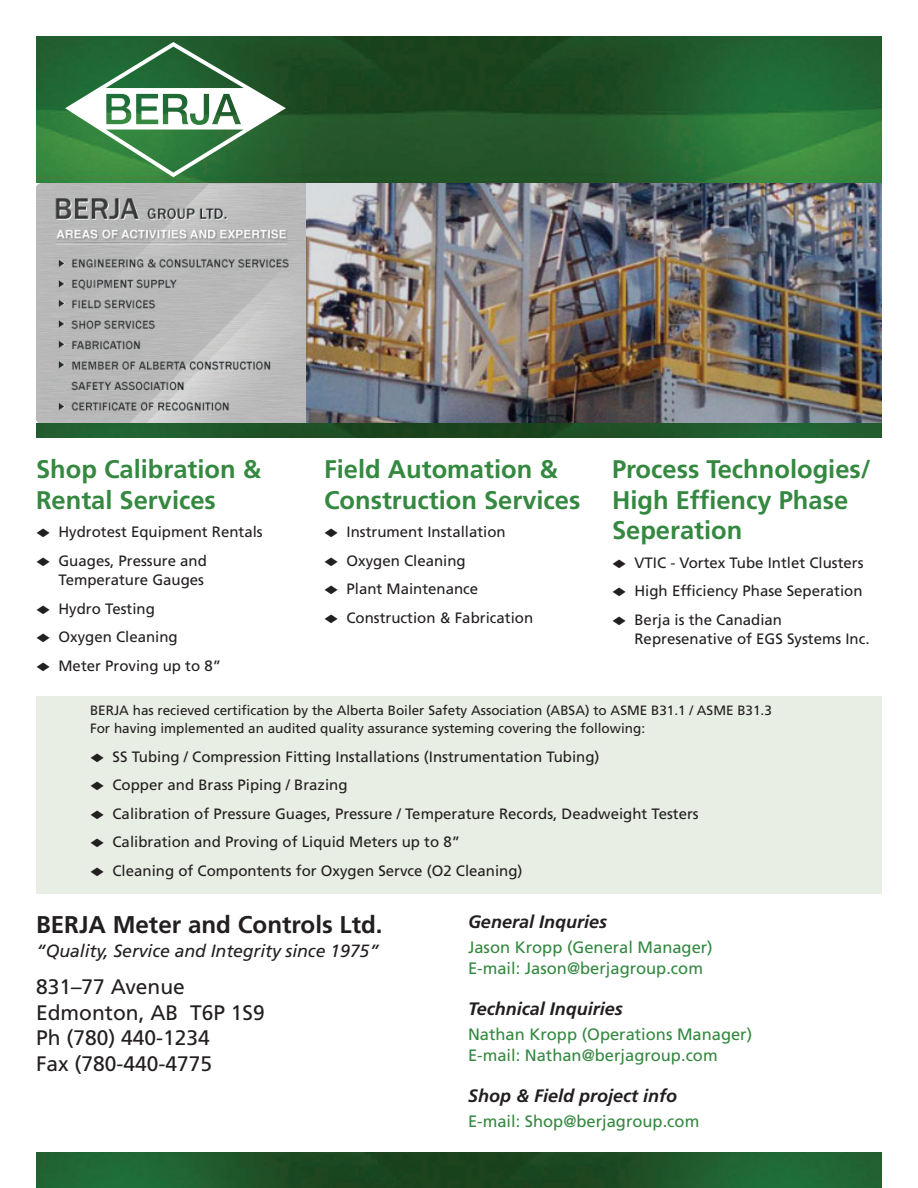
<style>
.page{position:relative;width:918px;height:1188px;background:#fff}
.page>*{position:absolute;margin:0;border:0;box-sizing:border-box;transform-origin:0 0}
.t1{font:700 25.5px/30.6px "Frutiger LT Std";color:#348840}
.t2{font:700 24.15px "Frutiger LT Std";color:#231f20}
.t3{font:21px/25.5px "Frutiger LT Std";color:#231f20}
.t4{font:italic 700 18px "Frutiger LT Std";color:#231f20}
.t5{font:italic 17.7px "Frutiger LT Std";letter-spacing:-.005em;color:#231f20}
.t6{font:16.5px/21px "Frutiger LT Std";color:#348840}
.t7{font:15px/19.5px "Frutiger LT Std";color:#231f20;text-align:right}
.t8{font:13.5px/18px "Frutiger LT Std";color:#231f20}
</style>
<div class="page">
<img style="left:36px;top:36px;width:846px;height:148px">
<svg style="left:65px;top:42px;width:221px;height:135px"></svg>
<img style="left:36px;top:1152px;width:846px;height:36px">
<img style="left:36px;top:184px;width:270px;height:239px">
<img style="left:306px;top:184px;width:576px;height:239px">
<img style="left:36px;top:423px;width:846px;height:14px">
<div style="left:36px;top:696px;width:846px;height:197px;background:#e8eee3"></div>
<h1 class="t1" style="left:36px;top:454px;width:227px">Shop Calibration &amp;<br>Rental Services</h1>
<p class="t7" style="left:36px;top:522px;width:228px">◆ Hydrotest Equipment Rentals</p>
<p class="t7" style="left:36px;top:551px;width:172px">◆ Guages, Pressure and<br>Temperature Gauges</p>
<p class="t7" style="left:36px;top:599px;width:120px">◆ Hydro Testing</p>
<p class="t7" style="left:36px;top:627px;width:143px">◆ Oxygen Cleaning</p>
<p class="t7" style="left:36px;top:656px;width:187px">◆ Meter Proving up to 8”</p>
<h1 class="t1" style="left:324px;top:454px;width:258px">Field Automation &amp;<br>Construction Services</h1>
<p class="t7" style="left:324px;top:522px;width:183px">◆ Instrument Installation</p>
<p class="t7" style="left:324px;top:551px;width:143px">◆ Oxygen Cleaning</p>
<p class="t7" style="left:324px;top:579px;width:156px">◆ Plant Maintenance</p>
<p class="t7" style="left:324px;top:608px;width:211px">◆ Construction &amp; Fabrication</p>
<h1 class="t1" style="left:612px;top:454px;width:260px">Process Technologies/<br>High Effiency Phase<br>Seperation</h1>
<p class="t7" style="left:612px;top:553px;width:253px">◆ VTIC - Vortex Tube Intlet Clusters</p>
<p class="t7" style="left:612px;top:581px;width:252px">◆ High Efficiency Phase Seperation</p>
<p class="t7" style="left:634px;top:610px;width:237px;text-align:left;text-indent:-22px">◆ Berja is the Canadian<br>Represenative of EGS Systems Inc.</p>
<p class="t8" style="left:90px;top:702px;width:683px">BERJA has recieved certification by the Alberta Boiler Safety Association (ABSA) to ASME B31.1 / ASME B31.3<br>For having implemented an audited quality assurance systeming covering the following:</p>
<p class="t7" style="left:90px;top:747px;width:511px">◆ SS Tubing / Compression Fitting Installations (Instrumentation Tubing)</p>
<p class="t7" style="left:90px;top:776px;width:259px">◆ Copper and Brass Piping / Brazing</p>
<p class="t7" style="left:90px;top:804px;width:610px">◆ Calibration of Pressure Guages, Pressure / Temperature Records, Deadweight Testers</p>
<p class="t7" style="left:90px;top:833px;width:372px">◆ Calibration and Proving of Liquid Meters up to 8”</p>
<p class="t7" style="left:90px;top:861px;width:434px">◆ Cleaning of Compontents for Oxygen Servce (O2 Cleaning)</p>
<h2 class="t2" style="left:36px;top:910px;width:348px">BERJA Meter and Controls Ltd.</h2>
<p class="t5" style="left:36px;top:940px;width:345px">“Quality, Service and Integrity since 1975”</p>
<h3 class="t3" style="left:36px;top:974px;width:230px">831–77 Avenue<br>Edmonton, AB T6P 1S9<br>Ph (780) 440-1234<br>Fax (780-440-4775</h3>
<p class="t4" style="left:468px;top:911px;width:141px">General Inquries</p>
<p class="t6" style="left:468px;top:937px;width:246px">Jason Kropp (General Manager)<br>E-mail: Jason@berjagroup.com</p>
<p class="t4" style="left:468px;top:998px;width:156px">Technical Inquiries</p>
<p class="t6" style="left:468px;top:1024px;width:286px">Nathan Kropp (Operations Manager)<br>E-mail: Nathan@berjagroup.com</p>
<p class="t4" style="left:468px;top:1085px;width:211px">Shop &amp; Field project info</p>
<p class="t6" style="left:468px;top:1111px;width:233px">E-mail: Shop@berjagroup.com</p>
</div>
